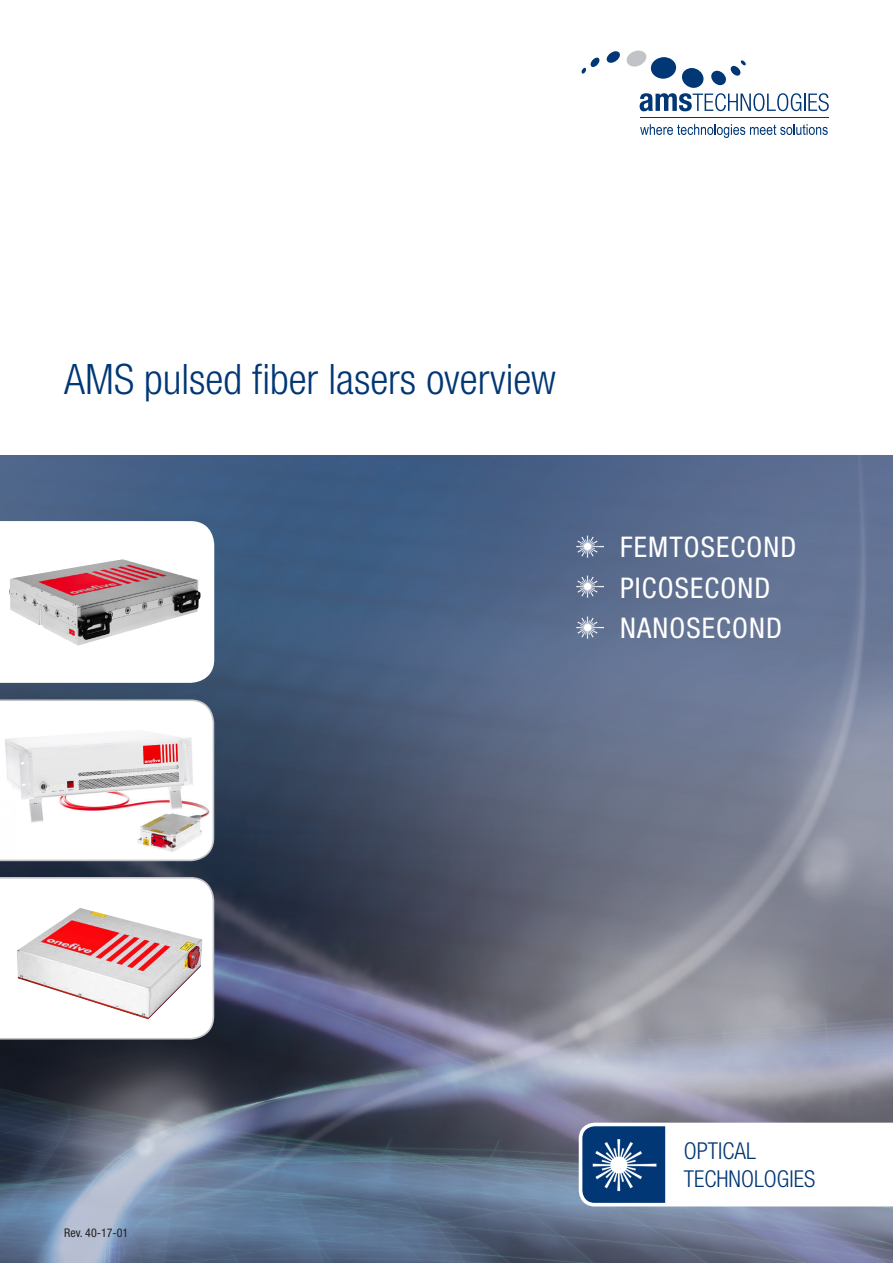
<style>
.page{position:relative;width:893px;height:1263px;background:#fff}
.page>*{position:absolute;margin:0;border:0;box-sizing:border-box;transform-origin:0 0}
.t1{font:300 condensed 42px "Helvetica Neue LT Std";color:#013775}
.t2{font:condensed 28.5px/40.5px "Helvetica Neue LT Std";letter-spacing:.04em;color:#fff}
.t3{font:300 condensed 23.25px/27.9px "Helvetica Neue LT Std";color:#013775}
.t4{font:condensed 12px "Helvetica Neue";color:#231f20}
</style>
<div class="page">
<img style="left:0;top:455px;width:893px;height:808px">
<svg style="left:581px;top:57px;width:19px;height:17px"></svg>
<svg style="left:606px;top:50px;width:223px;height:61px"></svg>
<hr style="left:640px;top:117px;width:188px;height:1px;background:#013775">
<svg style="left:640px;top:124px;width:188px;height:14px"></svg>
<svg style="left:0;top:699px;width:214px;height:162px"></svg>
<svg style="left:0;top:521px;width:214px;height:162px"></svg>
<svg style="left:0;top:877px;width:214px;height:162px"></svg>
<img style="left:577px;top:535px;width:26px;height:22px">
<img style="left:577px;top:576px;width:26px;height:22px">
<img style="left:577px;top:616px;width:26px;height:22px">
<svg style="left:579px;top:1123px;width:314px;height:83px"></svg>
<img style="left:593px;top:1138px;width:64px;height:53px">
<h1 class="t1" style="left:64px;top:355px;width:493px">AMS pulsed fiber lasers overview</h1>
<p class="t2" style="left:620px;top:526px;width:178px">FEMTOSECOND<br>PICOSECOND<br>NANOSECOND</p>
<p class="t4" style="left:64px;top:1226px;width:66px">Rev. 40-17-01</p>
<p class="t3" style="left:684px;top:1136px;width:131px">Optical<br>Technologies</p>
</div>
